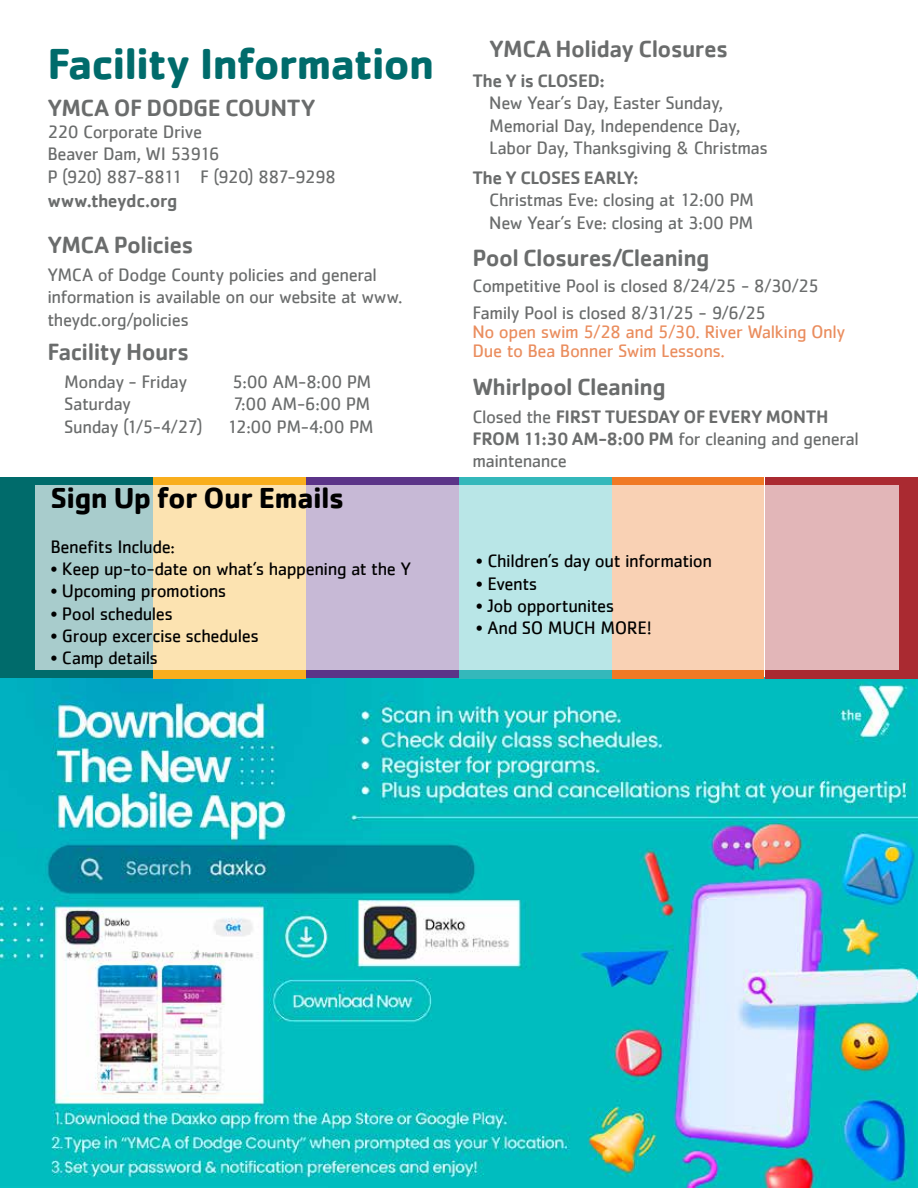
<style>
.page{position:relative;width:918px;height:1188px;background:#fff}
.page>*{position:absolute;margin:0;border:0;box-sizing:border-box;transform-origin:0 0}
.t1{font:700 44.85px "Cachet";letter-spacing:-.025em;color:#006b6b}
.t2{font:700 29.85px "Cachet";letter-spacing:-.02em;color:#000}
.t3{font:500 24.3px "Cachet";letter-spacing:-.025em;color:#6a6c6c}
.t4{font:18.6px/22.4px "Cachet";letter-spacing:-.025em;color:#6a6c6c}
.t5{font:18.6px "Cachet";letter-spacing:-.025em;color:#000}
.t6{font:500 18.6px/22.4px "Cachet";letter-spacing:-.02em;color:#6a6c6c}
.t7{font:18.6px/19.5px "Cachet";letter-spacing:-.025em;color:#ea8d5e}
.s1{font-weight:400}
</style>
<div class="page">
<img style="left:0;top:677px;width:918px;height:511px">
<div style="left:765px;top:477px;width:153px;height:202px;background:#aa2a31"></div>
<div style="left:611px;top:477px;width:153px;height:202px;background:#f07924"></div>
<div style="left:459px;top:477px;width:153px;height:202px;background:#34b8bb"></div>
<div style="left:306px;top:477px;width:153px;height:200px;background:#5b3488"></div>
<div style="left:153px;top:477px;width:153px;height:202px;background:#f9ae1d"></div>
<div style="left:0;top:477px;width:153px;height:200px;background:#006b6b"></div>
<svg style="left:35px;top:485px;width:864px;height:185px;background:#d6cec6"></svg>
<h1 class="t1" style="left:47px;top:35px;width:388px">Facility Information</h1>
<h3 class="t3" style="left:47px;top:93px;width:270px">YMCA OF DODGE COUNTY</h3>
<p class="t4" style="left:47px;top:120px;width:290px">220 Corporate Drive<br>Beaver Dam, WI 53916<br>P (920) 887-8811 F (920) 887-9298</p>
<p class="t6" style="left:47px;top:189px;width:131px">www.theydc.org</p>
<h3 class="t3" style="left:47px;top:230px;width:148px">YMCA Policies</h3>
<p class="t4" style="left:47px;top:263px;width:357px">YMCA of Dodge County policies and general information is available on our website at www. theydc.org/policies</p>
<h3 class="t3" style="left:47px;top:337px;width:143px">Facility Hours</h3>
<p class="t4" style="left:64px;top:370px;width:125px">Monday - Friday</p>
<p class="t4" style="left:232px;top:370px;width:141px">5:00 AM-8:00 PM</p>
<p class="t4" style="left:64px;top:392px;width:68px">Saturday</p>
<p class="t4" style="left:233px;top:392px;width:139px">7:00 AM-6:00 PM</p>
<p class="t4" style="left:64px;top:415px;width:140px">Sunday (1/5-4/27)</p>
<p class="t4" style="left:227px;top:415px;width:149px">12:00 PM-4:00 PM</p>
<h2 class="t2" style="left:50px;top:478px;width:296px">Sign Up for Our Emails</h2>
<p class="t5" style="left:50px;top:535px;width:126px">Benefits Include:</p>
<p class="t5" style="left:50px;top:558px;width:362px">• Keep up-to-date on what’s happening at the Y</p>
<p class="t5" style="left:50px;top:580px;width:178px">• Upcoming promotions</p>
<p class="t5" style="left:50px;top:603px;width:124px">• Pool schedules</p>
<p class="t5" style="left:50px;top:625px;width:210px">• Group excercise schedules</p>
<p class="t5" style="left:50px;top:647px;width:109px">• Camp details</p>
<h3 class="t3" style="left:489px;top:34px;width:240px">YMCA Holiday Closures</h3>
<p class="t6" style="left:472px;top:69px;width:134px">The Y is CLOSED:</p>
<p class="t4" style="left:489px;top:92px;width:280px">New Year’s Day, Easter Sunday,<br>Memorial Day, Independence Day,<br>Labor Day, Thanksgiving &amp; Christmas</p>
<p class="t6" style="left:472px;top:166px;width:168px">The Y CLOSES EARLY:</p>
<p class="t4" style="left:489px;top:188px;width:266px">Christmas Eve: closing at 12:00 PM<br>New Year’s Eve: closing at 3:00 PM</p>
<h3 class="t3" style="left:472px;top:243px;width:239px">Pool Closures/Cleaning</h3>
<p class="t4" style="left:472px;top:273px;width:348px;line-height:26.4px">Competitive Pool is closed 8/24/25 - 8/30/25<br>Family Pool is closed 8/31/25 - 9/6/25</p>
<p class="t7" style="left:472px;top:321px;width:374px">No open swim 5/28 and 5/30. River Walking Only<br>Due to Bea Bonner Swim Lessons.</p>
<h3 class="t3" style="left:472px;top:372px;width:195px">Whirlpool Cleaning</h3>
<p class="t6" style="left:472px;top:405px;width:388px"><span class="s1">Closed the</span> FIRST TUESDAY OF EVERY MONTH<br>FROM 11:30 AM-8:00 PM <span class="s1">for cleaning and general maintenance</span></p>
<p class="t5" style="left:476px;top:550px;width:238px">• Children’s day out information</p>
<p class="t5" style="left:476px;top:572px;width:63px">• Events</p>
<p class="t5" style="left:476px;top:595px;width:140px">• Job opportunites</p>
<p class="t5" style="left:476px;top:617px;width:177px">• And SO MUCH MORE!</p>
</div>
